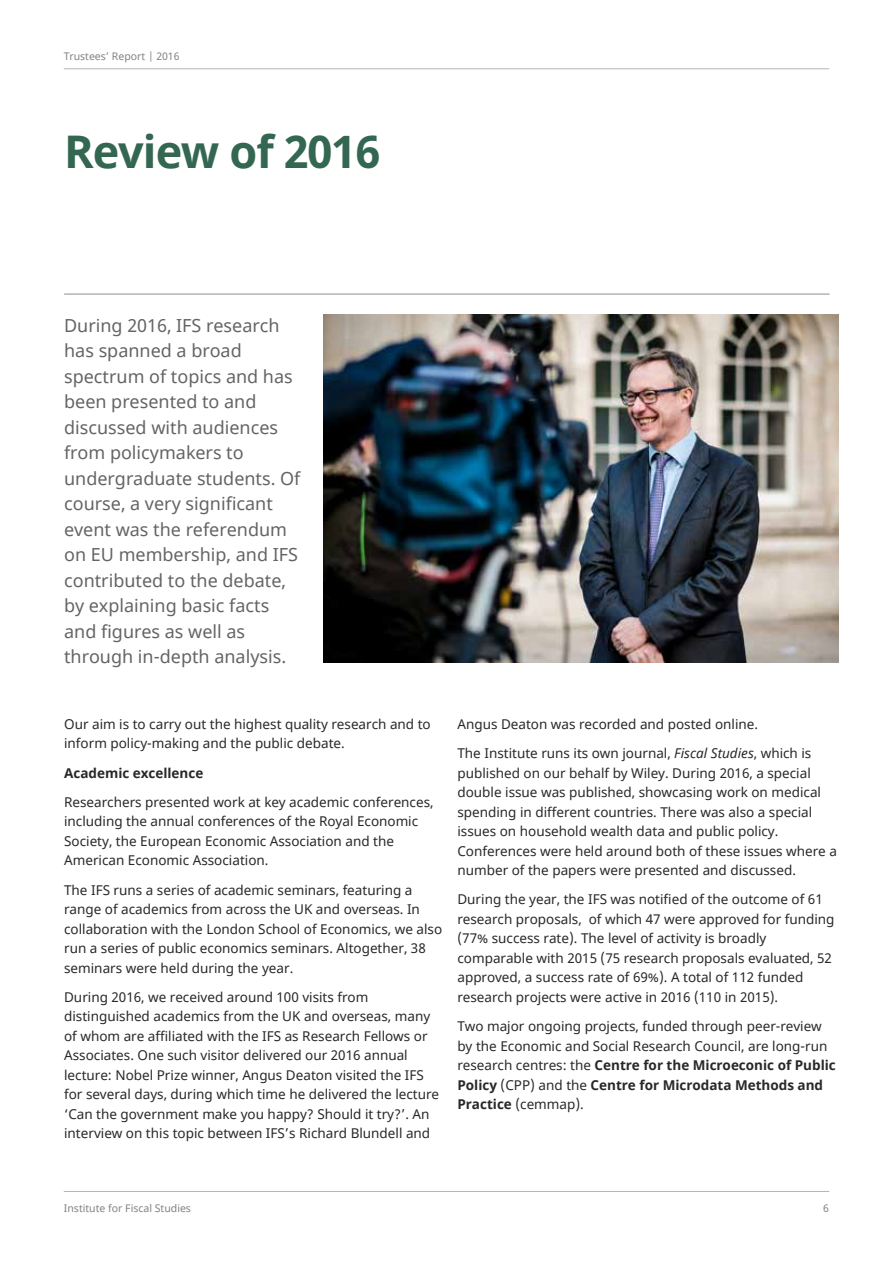
<style>
.page{position:relative;width:893px;height:1263px;background:#fff}
.page>*{position:absolute;margin:0;border:0;box-sizing:border-box;transform-origin:0 0}
.t1{font:700 45px "Noto Sans";letter-spacing:-.02em;color:#336751}
.t2{font:18px/25.5px "Noto Sans";color:#636466}
.t3{font:13.5px/19.5px "Noto Sans";color:#292829}
.t4{font:700 13.5px "Noto Sans";color:#292829}
.t5{font:10.5px "Noto Sans";color:#808285}
.s1{font-style:italic}
.s2{font-weight:700}
</style>
<div class="page">
<hr style="left:64px;top:1191px;width:765px;height:1px;background:#b1b4b6">
<hr style="left:64px;top:68px;width:765px;height:1px;background:#b1b4b6">
<hr style="left:64px;top:293px;width:765px;height:2px;background:#b1b4b6">
<img style="left:324px;top:315px;width:514px;height:347px">
<p class="t5" style="left:64px;top:49px;width:117px">Trustees’ Report | 2016</p>
<h1 class="t1" style="left:64px;top:120px;width:317px">Review of 2016</h1>
<p class="t2" style="left:64px;top:313px;width:238px">During 2016, IFS research has spanned a broad spectrum of topics and has been presented to and discussed with audiences from policymakers to undergraduate students. Of course, a very significant event was the referendum on EU membership, and IFS contributed to the debate, by explaining basic facts and figures as well as through in-depth analysis.</p>
<p class="t3" style="left:64px;top:715px;width:368px">Our aim is to carry out the highest quality research and to inform policy-making and the public debate.</p>
<p class="t4" style="left:64px;top:763px;width:141px">Academic excellence</p>
<p class="t3" style="left:64px;top:793px;width:371px">Researchers presented work at key academic conferences, including the annual conferences of the Royal Economic Society, the European Economic Association and the American Economic Association.</p>
<p class="t3" style="left:64px;top:880px;width:380px">The IFS runs a series of academic seminars, featuring a range of academics from across the UK and overseas. In collaboration with the London School of Economics, we also run a series of public economics seminars. Altogether, 38 seminars were held during the year.</p>
<p class="t3" style="left:64px;top:988px;width:377px">During 2016, we received around 100 visits from distinguished academics from the UK and overseas, many of whom are affiliated with the IFS as Research Fellows or Associates. One such visitor delivered our 2016 annual lecture: Nobel Prize winner, Angus Deaton visited the IFS for several days, during which time he delivered the lecture ‘Can the government make you happy? Should it try?’. An interview on this topic between IFS’s Richard Blundell and</p>
<p class="t3" style="left:457px;top:710px;width:355px;line-height:29.2px">Angus Deaton was recorded and posted online.<br>The Institute runs its own journal, <span class="s1">Fiscal Studies</span>, which is</p>
<p class="t3" style="left:457px;top:763px;width:381px">published on our behalf by Wiley. During 2016, a special double issue was published, showcasing work on medical spending in different countries. There was also a special issues on household wealth data and public policy.<br>Conferences were held around both of these issues where a number of the papers were presented and discussed.</p>
<p class="t3" style="left:457px;top:890px;width:379px">During the year, the IFS was notified of the outcome of 61 research proposals, of which 47 were approved for funding (77% success rate). The level of activity is broadly comparable with 2015 (75 research proposals evaluated, 52 approved, a success rate of 69%). A total of 112 funded research projects were active in 2016 (110 in 2015).</p>
<p class="t3" style="left:457px;top:1017px;width:380px">Two major ongoing projects, funded through peer-review by the Economic and Social Research Council, are long-run research centres: the <span class="s2">Centre for the Microeconic of Public Policy</span> (CPP) and the <span class="s2">Centre for Microdata Methods and Practice</span> (cemmap).</p>
<p class="t5" style="left:64px;top:1201px;width:129px">Institute for Fiscal Studies</p>
<p class="t5" style="left:823px;top:1201px;width:7px">6</p>
</div>
